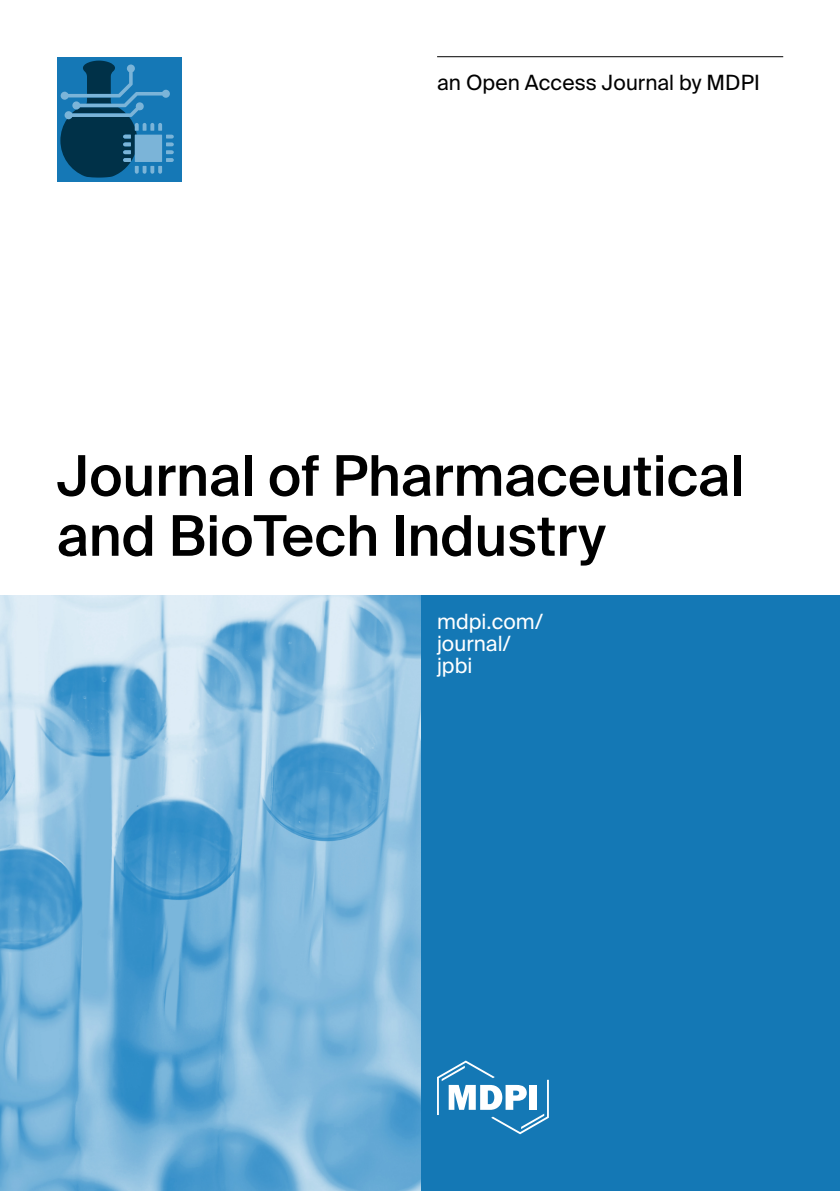
<style>
.page{position:relative;width:840px;height:1191px;background:#fff}
.page>*{position:absolute;margin:0;border:0;box-sizing:border-box;transform-origin:0 0}
.t1{font:500 56px/60px "Suisse Intl";color:#000}
.t2{font:21px "Suisse Intl";letter-spacing:.005em;color:#000}
.t3{font:21px/22px "Suisse Intl";color:#fff}
</style>
<div class="page">
<div style="left:420px;top:595px;width:419px;height:596px;background:#1478b5"></div>
<img style="left:1px;top:595px;width:419px;height:596px">
<div style="left:57px;top:57px;width:124px;height:124px;background:#1578b6"></div>
<svg style="left:60px;top:61px;width:114px;height:117px"></svg>
<svg style="left:437px;top:1060px;width:111px;height:74px"></svg>
<hr style="left:437px;top:56px;width:345px;height:1px;background:#000">
<hr style="left:0;top:595px;width:1px;height:596px;background:#f4f6f3">
<p class="t2" style="left:437px;top:70px;width:324px">an Open Access Journal by MDPI</p>
<p class="t1" style="left:57px;top:446px;width:688px">Journal of Pharmaceutical and BioTech Industry</p>
<p class="t3" style="left:437px;top:610px;width:108px">mdpi.com/ journal/ jpbi</p>
</div>
